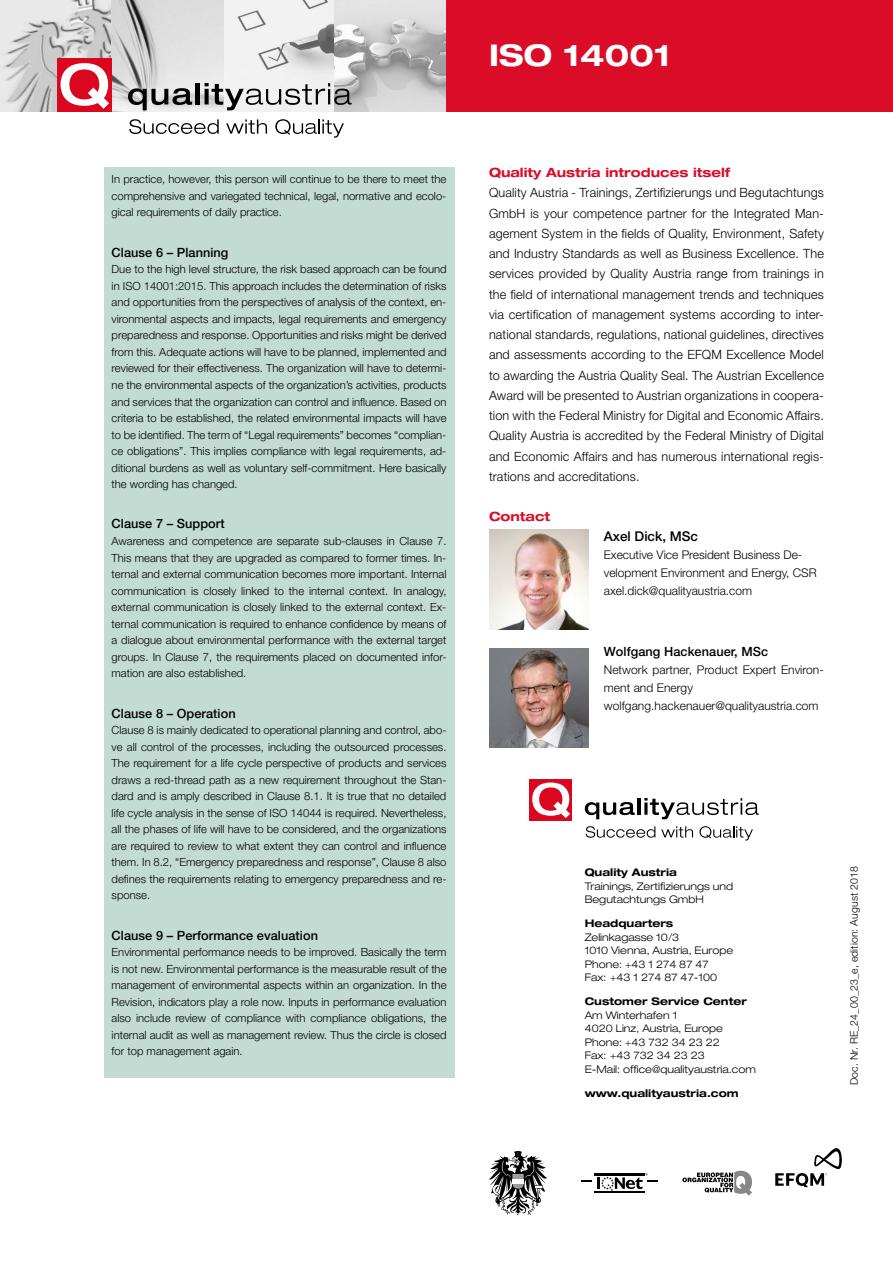
<style>
.page{position:relative;width:893px;height:1263px;background:#fff}
.page>*{position:absolute;margin:0;border:0;box-sizing:border-box;transform-origin:0 0}
.t1{font:700 expanded 30px "Helvetica Neue LT Std";letter-spacing:.005em;color:#fff}
.t2{font:500 13.5px "Helvetica Neue LT Std";color:#000}
.t3{font:300 12.75px/20.2px "Helvetica Neue LT Std";letter-spacing:.01em;color:#000;text-align:justify}
.t4{font:500 12.75px "Helvetica Neue LT Std";letter-spacing:.005em;color:#000}
.t5{font:700 expanded 12.75px "Helvetica Neue LT Std";color:#da0c28}
.t6{font:300 12px/18px "Helvetica Neue LT Std";color:#000}
.t7{font:300 11.25px/16.5px "Helvetica Neue LT Std";color:#000;text-align:justify}
.t8{font:300 expanded 10.5px/13.5px "Helvetica Neue LT Std";color:#000}
.t9{font:700 expanded 10.5px "Helvetica Neue LT Std";color:#000}
.t10{font:300 10.5px "Helvetica Neue LT Std";letter-spacing:.01em;color:#000}
</style>
<div class="page">
<div style="left:104px;top:168px;width:350px;height:910px;background:#c2dcd3"></div>
<svg style="left:489px;top:1151px;width:58px;height:64px"></svg>
<hr style="left:512px;top:1179px;width:12px;height:4px;background:#fff">
<svg style="left:682px;top:1171px;width:70px;height:24px"></svg>
<hr style="left:594px;top:1191px;width:51px;height:2px;background:#000">
<hr style="left:594px;top:1173px;width:51px;height:2px;background:#000">
<svg style="left:581px;top:1180px;width:11px;height:2px"></svg>
<svg style="left:598px;top:1173px;width:59px;height:18px"></svg>
<svg style="left:775px;top:1148px;width:67px;height:39px"></svg>
<img style="left:489px;top:530px;width:100px;height:99px">
<img style="left:489px;top:648px;width:100px;height:100px">
<img style="left:0;top:0;width:446px;height:112px">
<div style="left:446px;top:0;width:447px;height:112px;background:#da0c28"></div>
<svg style="left:128px;top:88px;width:64px;height:22px"></svg>
<div style="left:195px;top:83px;width:5px;height:21px;background:#000"></div>
<svg style="left:205px;top:83px;width:147px;height:27px"></svg>
<div style="left:57px;top:58px;width:55px;height:54px;background:#db0720"></div>
<svg style="left:61px;top:63px;width:48px;height:46px"></svg>
<svg style="left:129px;top:119px;width:90px;height:15px"></svg>
<svg style="left:226px;top:119px;width:41px;height:15px"></svg>
<svg style="left:275px;top:119px;width:69px;height:19px"></svg>
<svg style="left:585px;top:802px;width:50px;height:17px"></svg>
<hr style="left:637px;top:798px;width:3px;height:17px;background:#000">
<svg style="left:644px;top:798px;width:115px;height:21px"></svg>
<div style="left:529px;top:779px;width:43px;height:41px;background:#db0720"></div>
<svg style="left:532px;top:782px;width:38px;height:36px"></svg>
<svg style="left:586px;top:826px;width:69px;height:12px"></svg>
<svg style="left:661px;top:826px;width:32px;height:11px"></svg>
<svg style="left:699px;top:826px;width:54px;height:14px"></svg>
<p class="t7" style="left:112px;top:171px;width:336px">In practice, however, this person will continue to be there to meet the comprehensive and variegated technical, legal, normative and ecolo&shy;gical requirements of daily practice.</p>
<p class="t4" style="left:112px;top:245px;width:118px">Clause 6 – Planning</p>
<p class="t7" style="left:112px;top:261px;width:336px">Due to the high level structure, the risk based approach can be found in ISO 14001:2015. This approach includes the determination of risks and opportunities from the perspectives of analysis of the context, en&shy;vironmental aspects and impacts, legal requirements and emergency preparedness and response. Opportunities and risks might be derived from this. Adequate actions will have to be planned, implemented and reviewed for their effectiveness. The organization will have to determi&shy;ne the environmental aspects of the organization’s activities, products and services that the organization can control and influence. Based on criteria to be established, the related environmental impacts will have to be identified. The term of “Legal requirements” becomes “complian&shy;ce obligations”. This implies compliance with legal requirements, ad&shy;ditional burdens as well as voluntary self-commitment. Here basically the wording has changed.</p>
<p class="t4" style="left:112px;top:516px;width:115px">Clause 7 – Support</p>
<p class="t7" style="left:112px;top:532px;width:336px">Awareness and competence are separate sub-clauses in Clause 7.<br>This means that they are upgraded as compared to former times. In&shy;ternal and external communication becomes more important. Internal communication is closely linked to the internal context. In analogy, external communication is closely linked to the external context. Ex&shy;ternal communication is required to enhance confidence by means of a dialogue about environmental performance with the external target groups. In Clause 7, the requirements placed on documented infor&shy;mation are also established.</p>
<p class="t4" style="left:112px;top:705px;width:126px">Clause 8 – Operation</p>
<p class="t7" style="left:112px;top:721px;width:336px">Clause 8 is mainly dedicated to operational planning and control, abo&shy;ve all control of the processes, including the outsourced processes.<br>The requirement for a life cycle perspective of products and services draws a red-thread path as a new requirement throughout the Stan&shy;dard and is amply described in Clause 8.1. It is true that no detailed life cycle analysis in the sense of ISO 14044 is required. Nevertheless, all the phases of life will have to be considered, and the organizations are required to review to what extent they can control and influence them. In 8.2, “Emergency preparedness and response”, Clause 8 also defines the requirements relating to emergency preparedness and re&shy;sponse.</p>
<p class="t4" style="left:112px;top:927px;width:208px">Clause 9 – Performance evaluation</p>
<p class="t7" style="left:112px;top:943px;width:336px">Environmental performance needs to be improved. Basically the term is not new. Environmental performance is the measurable result of the management of environmental aspects within an organization. In the Revision, indicators play a role now. Inputs in performance evaluation also include review of compliance with compliance obligations, the internal audit as well as management review. Thus the circle is closed for top management again.</p>
<h1 class="t1" style="left:489px;top:37px;width:183px">ISO 14001</h1>
<p class="t5" style="left:489px;top:165px;width:243px">Quality Austria introduces itself</p>
<p class="t3" style="left:489px;top:182px;width:336px">Quality Austria - Trainings, Zertifizierungs und Begutachtungs GmbH is your competence partner for the Integrated Man&shy;agement System in the fields of Quality, Environment, Safety and Industry Standards as well as Business Excellence. The services provided by Quality Austria range from trainings in the field of international management trends and techniques via certification of management systems according to inter&shy;national standards, regulations, national guidelines, directives and assessments according to the EFQM Excellence Model to awarding the Austria Quality Seal. The Austrian Excellence Award will be presented to Austrian organizations in coopera&shy;tion with the Federal Ministry for Digital and Economic Affairs.<br>Quality Austria is accredited by the Federal Ministry of Digital and Economic Affairs and has numerous international regis&shy;trations and accreditations.</p>
<p class="t5" style="left:489px;top:509px;width:63px">Contact</p>
<p class="t2" style="left:604px;top:528px;width:96px">Axel Dick, MSc</p>
<p class="t6" style="left:604px;top:545px;width:214px">Executive Vice President Business De&shy;velopment Environment and Energy, CSR axel.dick@qualityaustria.com</p>
<p class="t4" style="left:604px;top:643px;width:166px">Wolfgang Hackenauer, MSc</p>
<p class="t6" style="left:604px;top:660px;width:222px">Network partner, Product Expert Environ&shy;ment and Energy wolfgang.hackenauer@qualityaustria.com</p>
<p class="t9" style="left:585px;top:866px;width:94px">Quality Austria</p>
<p class="t8" style="left:585px;top:879px;width:150px">Trainings, Zertifizierungs und<br>Begutachtungs GmbH</p>
<p class="t9" style="left:585px;top:917px;width:90px">Headquarters</p>
<p class="t8" style="left:585px;top:930px;width:150px">Zelinkagasse 10/3<br>1010 Vienna, Austria, Europe<br>Phone: +43 1 274 87 47<br>Fax: +43 1 274 87 47-100</p>
<p class="t9" style="left:585px;top:995px;width:164px">Customer Service Center</p>
<p class="t8" style="left:585px;top:1008px;width:173px">Am Winterhafen 1<br>4020 Linz, Austria, Europe<br>Phone: +43 732 34 23 22<br>Fax: +43 732 34 23 23<br>E-Mail: office@qualityaustria.com</p>
<p class="t9" style="left:585px;top:1087px;width:156px">www.qualityaustria.com</p>
<p class="t10" style="left:848px;top:1085px;width:220px;rotate:-90deg">Doc. Nr. RE_24_00_23_e, edition: August 2018</p>
</div>
